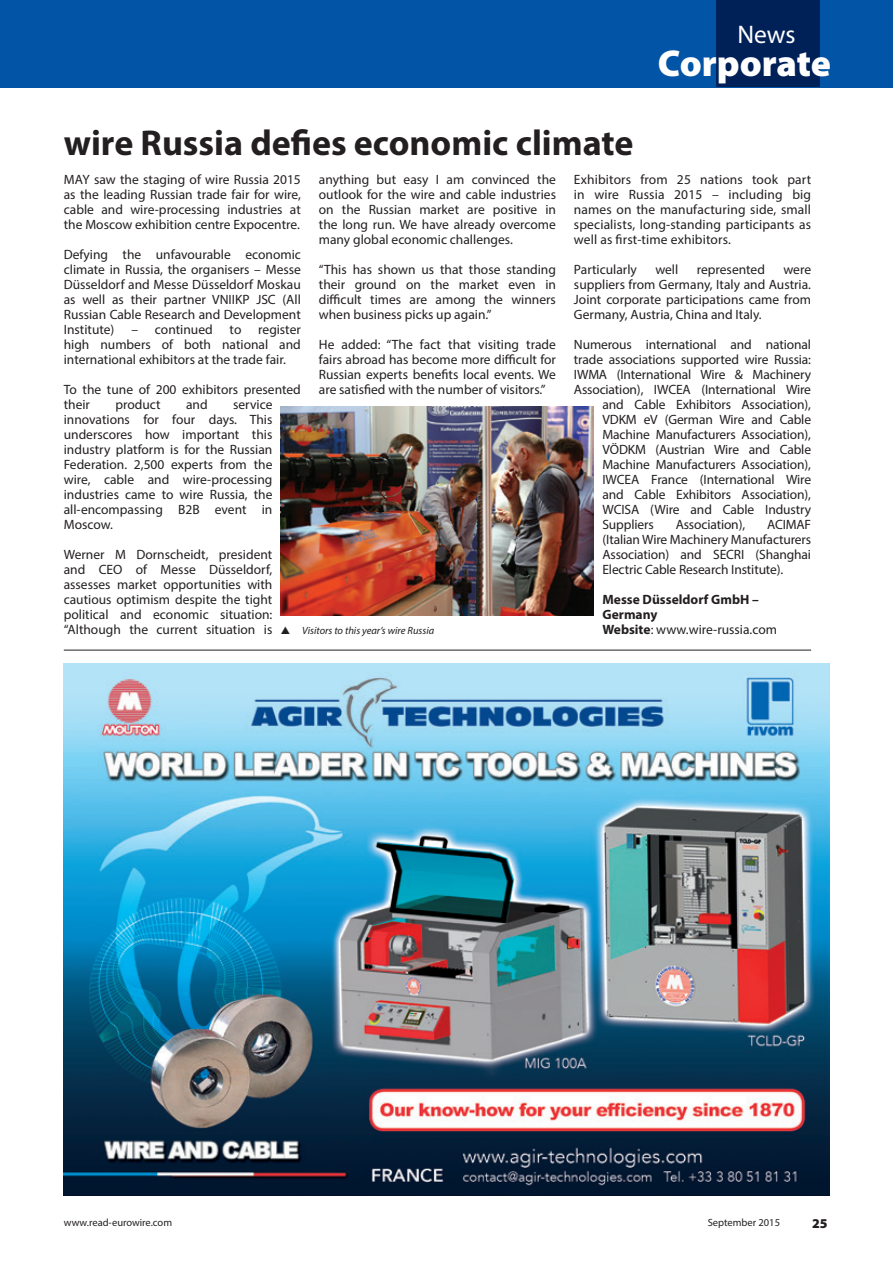
<style>
.page{position:relative;width:893px;height:1263px;background:#fff}
.page>*{position:absolute;margin:0;border:0;box-sizing:border-box;transform-origin:0 0}
.t1{font:900 37.5px "Myriad Pro";letter-spacing:-.005em;color:#fff}
.t2{font:700 36px "Myriad Pro";color:#231f20}
.t3{font:25.5px "Myriad Pro";color:#fff}
.t4{font:13.5px/15px "Myriad Pro";color:#231f20;text-align:justify}
.t5{font:700 13.5px/15px "Myriad Pro";color:#231f20}
.t6{font:900 13.5px "Myriad Pro";color:#231f20}
.t7{font:10.5px "Myriad Pro";color:#231f20}
.t8{font:italic 10.5px "Myriad Pro";color:#231f20}
.s1{font-weight:400}
</style>
<div class="page">
<div style="left:0;top:0;width:893px;height:88px;background:#0154a6"></div>
<div style="left:717px;top:0;width:103px;height:87px;background:#002058"></div>
<img style="left:64px;top:664px;width:765px;height:531px">
<hr style="left:64px;top:650px;width:747px;height:1px;background:#231f20">
<img style="left:281px;top:406px;width:313px;height:209px">
<h2 class="t2" style="left:64px;top:119px;width:571px">wire Russia defies economic climate</h2>
<h3 class="t3" style="left:737px;top:19px;width:60px">News</h3>
<h1 class="t1" style="left:658px;top:38px;width:175px">Corporate</h1>
<p class="t4" style="left:64px;top:172px;width:239px">May saw the staging of wire Russia 2015 as the leading Russian trade fair for wire, cable and wire-processing industries at the Moscow exhibition centre Expocentre.</p>
<p class="t4" style="left:64px;top:247px;width:239px">Defying the unfavourable economic climate in Russia, the organisers – Messe Düsseldorf and Messe Düsseldorf Moskau as well as their partner VNII KP JSC (All Russian Cable Research and Development I nstitute) –</p>
<p class="t4" style="left:319px;top:172px;width:239px">anything but easy I am convinced the outlook for the wire and cable industries on the Russian market are positive in the long run. We have already overcome many global economic challenges.</p>
<p class="t4" style="left:319px;top:262px;width:239px">“This has shown us that those standing their ground on the market even in difficult times are among the winners when business picks up again.”</p>
<p class="t4" style="left:319px;top:337px;width:239px">He added: “The fact that visiting trade fairs abroad has become more difficult for Russian experts benefits local events. We are satisfied with the number of visitors.”</p>
<p class="t4" style="left:155px;top:322px;width:59px">continued</p>
<p class="t4" style="left:230px;top:322px;width:13px">to</p>
<p class="t4" style="left:64px;top:322px;width:239px;text-indent:195px">register high numbers of both national and international exhibitors at the trade fair.</p>
<p class="t4" style="left:64px;top:382px;width:239px">To the tune of 200 exhibitors presented their</p>
<p class="t4" style="left:116px;top:397px;width:47px">product</p>
<p class="t4" style="left:186px;top:397px;width:23px">and</p>
<p class="t4" style="left:64px;top:397px;width:210px;text-indent:169px">service innovations for four days. This underscores how important this industry platform is for the Russian Federation. 2,500 experts from the wire, cable and wire-processing industries came to wire Russia, the all-encompassing B2B event in Moscow.</p>
<p class="t4" style="left:64px;top:547px;width:210px">Werner M Dornscheidt, president and CEO of Messe Düsseldorf, assesses market opportunities with cautious optimism despite the tight political and economic situation: “Although the current situation is</p>
<p class="t8" style="left:281px;top:624px;width:155px">▲ Visitors to this year’s wire Russia</p>
<p class="t4" style="left:574px;top:172px;width:239px">Exhibitors from 25 nations took part in wire Russia 2015 – including big names on the manufacturing side, small specialists, long-standing participants as well as first-time exhibitors.</p>
<p class="t4" style="left:574px;top:262px;width:64px">Particularly</p>
<p class="t4" style="left:655px;top:262px;width:24px">well</p>
<p class="t4" style="left:697px;top:262px;width:70px">represented</p>
<p class="t4" style="left:574px;top:262px;width:239px;text-indent:209px">were suppliers from Germany, Italy and Austria.<br>Joint corporate participations came from Germany, Austria, China and Italy.</p>
<p class="t4" style="left:574px;top:337px;width:239px">Numerous international and national trade associations supported wire Russia:<br>IWMA</p>
<p class="t4" style="left:617px;top:367px;width:196px">(I nternational Wire &amp; Machinery</p>
<p class="t4" style="left:574px;top:382px;width:239px">Association), IWCEA (I nternational Wire</p>
<p class="t4" style="left:602px;top:397px;width:210px">and Cable Exhibitors Association),</p>
<p class="t4" style="left:602px;top:412px;width:210px">VDKM eV (German Wire and Cable</p>
<p class="t4" style="left:602px;top:427px;width:210px">Machine Manufacturers Association),</p>
<p class="t4" style="left:602px;top:442px;width:210px">VÖDKM (Austrian Wire and Cable</p>
<p class="t4" style="left:602px;top:457px;width:210px">Machine Manufacturers Association),</p>
<p class="t4" style="left:602px;top:472px;width:210px">IWCEA France (I nternational Wire</p>
<p class="t4" style="left:602px;top:487px;width:210px">and Cable Exhibitors Association),</p>
<p class="t4" style="left:602px;top:502px;width:210px">WCISA (Wire and Cable I ndustry</p>
<p class="t4" style="left:602px;top:517px;width:53px">Suppliers</p>
<p class="t4" style="left:676px;top:517px;width:71px">Association),</p>
<p class="t4" style="left:602px;top:517px;width:210px;text-indent:165px">ACIMAF (Italian Wire Machinery Manufacturers Association) and SECRI</p>
<p class="t4" style="left:602px;top:547px;width:210px;text-indent:153px">(Shanghai<br>Electric Cable Research I nstitute).</p>
<p class="t5" style="left:602px;top:592px;width:176px">Messe Düsseldorf GmbH –<br>Germany<br>Website<span class="s1">: www.wire-russia.com</span></p>
<p class="t7" style="left:64px;top:1216px;width:110px">www.read-eurowire.com</p>
<p class="t7" style="left:708px;top:1216px;width:74px">September 2015</p>
<p class="t6" style="left:812px;top:1214px;width:17px">25</p>
</div>
